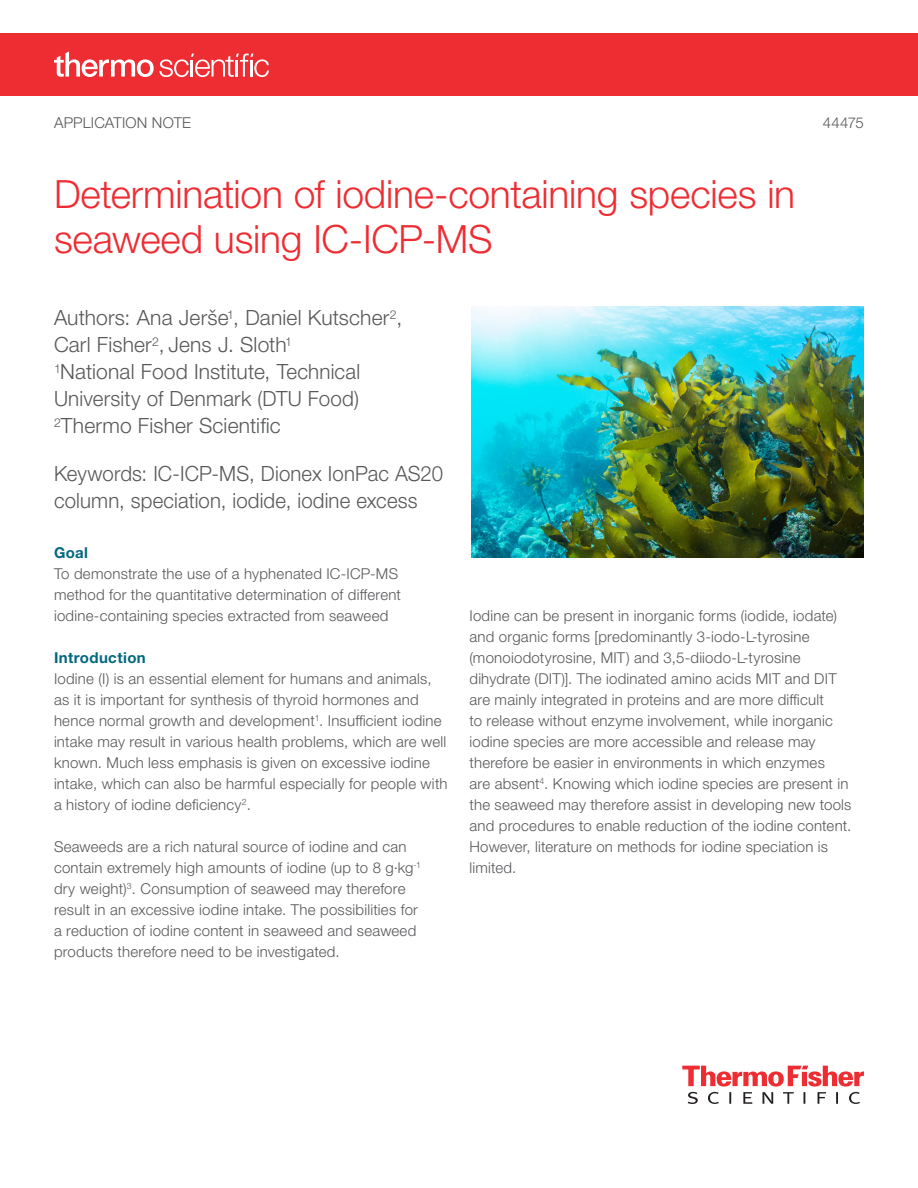
<style>
.page{position:relative;width:918px;height:1188px;background:#fff}
.page>*{position:absolute;margin:0;border:0;box-sizing:border-box;transform-origin:0 0}
.t1{font:300 39px/45px "Helvetica Neue LTW1 G";letter-spacing:-.005em;color:#ee2d33}
.t2{font:300 21px/27px "Helvetica Neue LTW1 G";letter-spacing:.01em;color:#57585a}
.t3{font:300 15px/21px "Helvetica Neue LTW1 G";letter-spacing:.015em;color:#57585a}
.t4{font:700 15px "Helvetica Neue LTW1 G";letter-spacing:.025em;color:#00687f}
</style>
<div class="page">
<img style="left:471px;top:306px;width:393px;height:252px">
<svg style="left:682px;top:1066px;width:182px;height:38px"></svg>
<div style="left:0;top:33px;width:918px;height:63px;background:#ee2d33"></div>
<svg style="left:54px;top:51px;width:215px;height:26px"></svg>
<p class="t3" style="left:54px;top:112px;width:139px">APPLICATION NOTE</p>
<p class="t3" style="left:823px;top:112px;width:43px">44475</p>
<h1 class="t1" style="left:54px;top:171px;width:743px">Determination of iodine-containing species in seaweed using IC-ICP-MS</h1>
<h2 class="t2" style="left:54px;top:304px;width:350px">Authors: Ana Jerše<sup>1</sup>, Daniel Kutscher<sup>2</sup>, Carl Fisher<sup>2</sup>, Jens J. Sloth<sup>1<br>1</sup>National Food Institute, Technical University of Denmark (DTU Food)<br><sup>2</sup>Thermo Fisher Scientific</h2>
<h2 class="t2" style="left:54px;top:460px;width:391px">Keywords: IC-ICP-MS, Dionex IonPac AS20 column, speciation, iodide, iodine excess</h2>
<p class="t4" style="left:54px;top:543px;width:36px">Goal</p>
<p class="t3" style="left:54px;top:563px;width:349px">To demonstrate the use of a hyphenated IC-ICP-MS method for the quantitative determination of different iodine-containing species extracted from seaweed</p>
<p class="t4" style="left:54px;top:648px;width:93px">Introduction</p>
<p class="t3" style="left:54px;top:668px;width:395px">Iodine (I) is an essential element for humans and animals, as it is important for synthesis of thyroid hormones and hence normal growth and development<sup>1</sup>. Insufficient iodine intake may result in various health problems, which are well known. Much less emphasis is given on excessive iodine intake, which can also be harmful especially for people with a history of iodine deficiency<sup>2</sup>.</p>
<p class="t3" style="left:54px;top:836px;width:369px">Seaweeds are a rich natural source of iodine and can contain extremely high amounts of iodine (up to 8 g·kg<sup>-1 </sup>dry weight)<sup>3</sup>. Consumption of seaweed may therefore result in an excessive iodine intake. The possibilities for a reduction of iodine content in seaweed and seaweed products therefore need to be investigated.</p>
<p class="t3" style="left:470px;top:605px;width:384px">Iodine can be present in inorganic forms (iodide, iodate) and organic forms [predominantly 3-iodo-L-tyrosine (monoiodotyrosine, MIT) and 3,5-diiodo-L-tyrosine dihydrate (DIT)]. The iodinated amino acids MIT and DIT are mainly integrated in proteins and are more difficult<br>to release without enzyme involvement, while inorganic iodine species are more accessible and release may therefore be easier in environments in which enzymes<br>are absent<sup>4</sup>. Knowing which iodine species are present in the seaweed may therefore assist in developing new tools and procedures to enable reduction of the iodine content.<br>However, literature on methods for iodine speciation is limited.</p>
</div>
